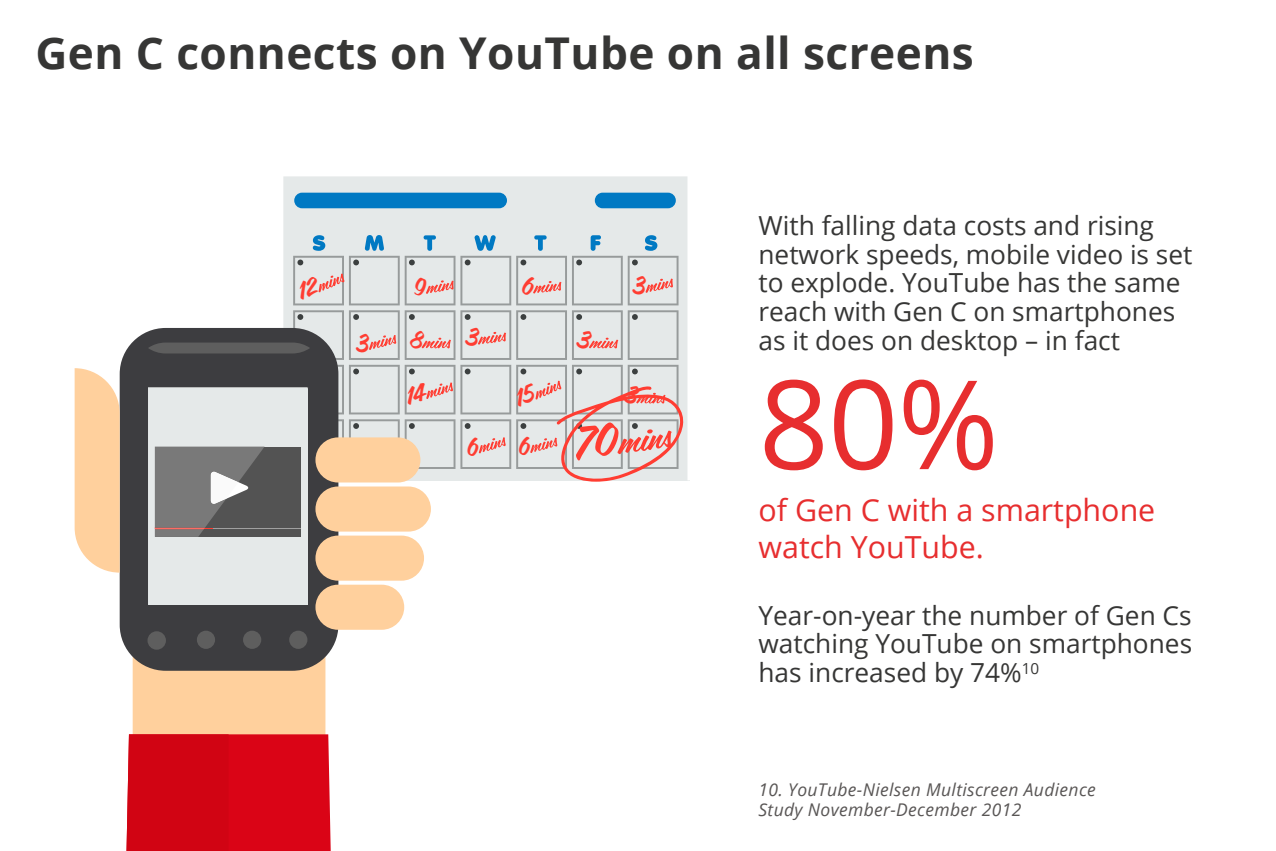
<style>
.page{position:relative;width:1276px;height:851px;background:#fff}
.page>*{position:absolute;margin:0;border:0;box-sizing:border-box;transform-origin:0 0}
.t1{font:123.5px "Open Sans";color:#e72e2f}
.t2{font:700 43.75px "Open Sans";letter-spacing:.01em;color:#363635}
.t3{font:30.38px/37.5px "Open Sans";color:#e72e2f}
.t4{font:26.25px/28.8px "Open Sans";color:#363635}
.t5{font:24.62px "Coffee Service";color:#ff3d32}
.t6{font:italic 17.5px/20px "Open Sans";letter-spacing:.02em;color:#595655}
</style>
<div class="page">
<svg style="left:283px;top:176px;width:405px;height:304px;fill:#e5e9e9"></svg>
<div style="left:294px;top:193px;width:213px;height:15px;background:#0079c3;border-radius:8px"></div>
<div style="left:595px;top:193px;width:81px;height:15px;background:#0079c3;border-radius:8px"></div>
<div style="left:133px;top:574px;width:192px;height:276px;background:#ffd09d"></div>
<div style="left:120px;top:328px;width:218px;height:342px;background:#3d3d40;border-radius:46px"></div>
<div style="left:197px;top:630px;width:18px;height:18px;background:#5e5e5e;border-radius:50%"></div>
<div style="left:289px;top:630px;width:18px;height:18px;background:#5e5e5e;border-radius:50%"></div>
<div style="left:243px;top:630px;width:18px;height:18px;background:#5e5e5e;border-radius:50%"></div>
<div style="left:147px;top:631px;width:19px;height:18px;background:#5e5e5e;border-radius:50%"></div>
<div style="left:315px;top:584px;width:89px;height:45px;background:#ffd09d;border-radius:23px"></div>
<svg style="left:75px;top:368px;width:45px;height:204px"></svg>
<svg style="left:126px;top:734px;width:205px;height:116px"></svg>
<svg style="left:148px;top:235px;width:537px;height:369px"></svg>
<h2 class="t2" style="left:35px;top:22px;width:940px">Gen C connects on YouTube on all screens</h2>
<p class="t5" style="left:410px;top:323px;width:14px">8</p>
<p class="t5" style="left:577px;top:323px;width:13px">3</p>
<p class="t5" style="left:625px;top:378px;width:13px">3</p>
<p class="t4" style="left:758px;top:210px;width:435px">With falling data costs and rising network speeds, mobile video is set to explode. YouTube has the same reach with Gen C on smartphones as it does on desktop – in fact</p>
<h1 class="t1" style="left:758px;top:339px;width:242px">80%</h1>
<p class="t3" style="left:758px;top:490px;width:398px">of Gen C with a smartphone watch YouTube.</p>
<p class="t4" style="left:758px;top:600px;width:435px;text-align:justify">Year-on-year the number of Gen Cs watching YouTube on smartphones has increased by 74%<sup>10</sup></p>
<p class="t6" style="left:758px;top:778px;width:339px">10. YouTube-Nielsen Multiscreen Audience<br>Study November-December 2012</p>
</div>
